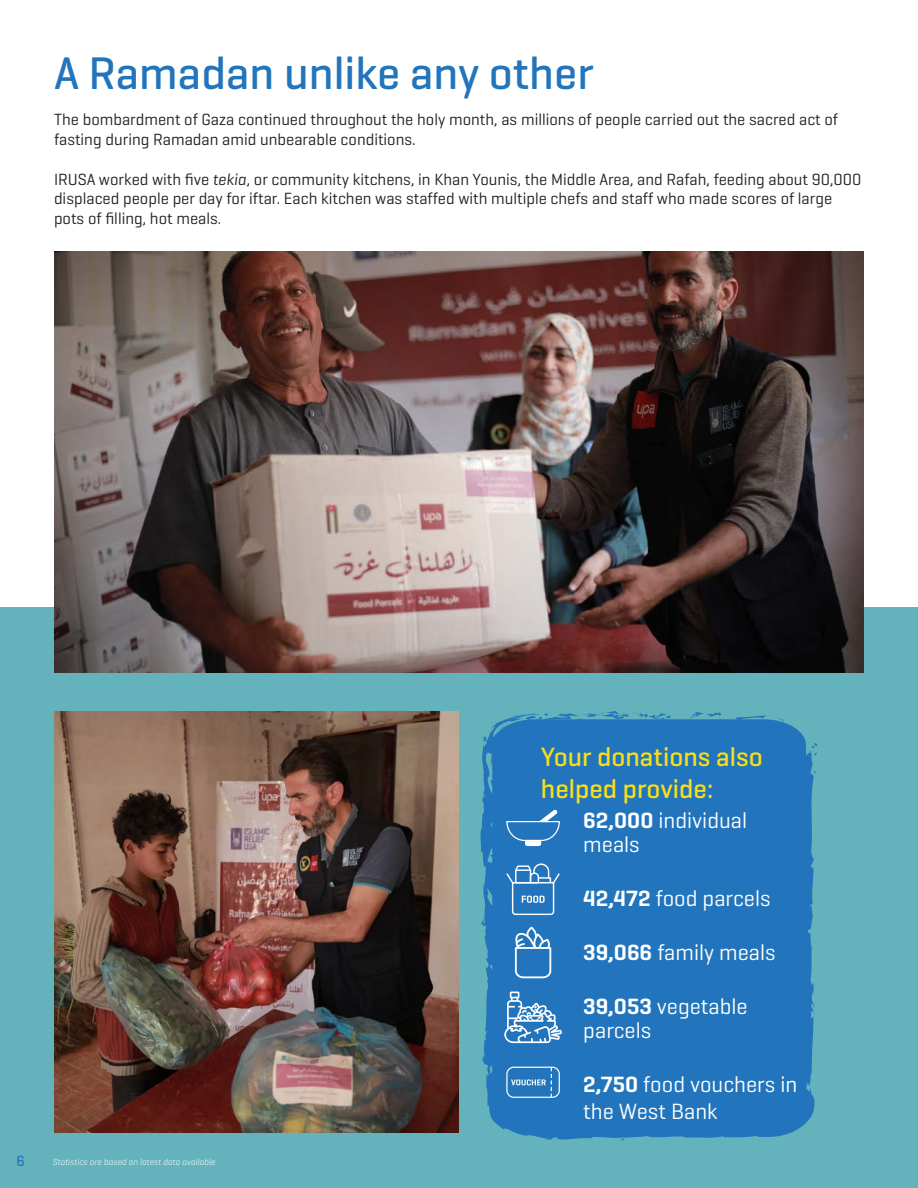
<style>
.page{position:relative;width:918px;height:1188px;background:#fff}
.page>*{position:absolute;margin:0;border:0;box-sizing:border-box;transform-origin:0 0}
.t1{font:500 46.5px "Geogrotesque";color:#2275bc}
.t2{font:500 27px/32.4px "Geogrotesque";color:#f8df19}
.t3{font:22.5px/24px "Geogrotesque";color:#fff}
.t4{font:16.5px/19.8px "Geogrotesque";color:#231f20}
.t5{font:500 15px "Geogrotesque";color:#2275bc}
.t6{font:italic 300 9px "Geogrotesque";color:#fff}
.s1{font-style:italic}
.s2{font-weight:600}
</style>
<div class="page">
<div style="left:0;top:608px;width:918px;height:580px;background:#64b2bb"></div>
<img style="left:54px;top:252px;width:810px;height:421px">
<img style="left:54px;top:711px;width:405px;height:421px">
<hr style="left:917px;top:0;width:1px;height:608px;background:#c8e9ef">
<div style="left:480px;top:713px;width:335px;height:427px;background:#2275bc"></div>
<svg style="left:492px;top:1068px;width:9px;height:9px"></svg>
<svg style="left:763px;top:1126px;width:3px;height:4px"></svg>
<svg style="left:526px;top:711px;width:147px;height:11px"></svg>
<svg style="left:483px;top:715px;width:37px;height:28px"></svg>
<svg style="left:481px;top:775px;width:18px;height:28px"></svg>
<svg style="left:812px;top:741px;width:5px;height:15px"></svg>
<svg style="left:552px;top:1126px;width:6px;height:3px"></svg>
<svg style="left:631px;top:1127px;width:9px;height:4px"></svg>
<svg style="left:702px;top:1125px;width:10px;height:7px"></svg>
<svg style="left:511px;top:1069px;width:41px;height:27px"></svg>
<div style="left:506px;top:1067px;width:54px;height:31px;border:1px solid #fff;border-radius:7px"></div>
<svg style="left:504px;top:992px;width:58px;height:51px;background:#619ccf"></svg>
<svg style="left:490px;top:810px;width:70px;height:168px;background:#3983c2"></svg>
<h1 class="t1" style="left:54px;top:44px;width:541px">A Ramadan unlike any other</h1>
<p class="t4" style="left:54px;top:109px;width:786px">The bombardment of Gaza continued throughout the holy month, as millions of people carried out the sacred act of fasting during Ramadan amid unbearable conditions.</p>
<p class="t4" style="left:54px;top:169px;width:809px">IRUSA worked with five <span class="s1">tekia</span>, or community kitchens, in Khan Younis, the Middle Area, and Rafah, feeding about 90,000 displaced people per day for iftar. Each kitchen was staffed with multiple chefs and staff who made scores of large pots of filling, hot meals.</p>
<p class="t5" style="left:16px;top:1152px;width:10px">6</p>
<p class="t6" style="left:53px;top:1156px;width:164px">Statistics are based on latest data available</p>
<h2 class="t2" style="left:541px;top:740px;width:224px">Your donations also helped provide:</h2>
<h3 class="t3" style="left:583px;top:808px;width:165px"><span class="s2">62,000</span> individual meals</h3>
<h3 class="t3" style="left:583px;top:886px;width:189px"><span class="s2">42,472</span> food parcels</h3>
<h3 class="t3" style="left:583px;top:940px;width:194px"><span class="s2">39,066</span> family meals</h3>
<h3 class="t3" style="left:583px;top:994px;width:166px"><span class="s2">39,053</span> vegetable parcels</h3>
<h3 class="t3" style="left:583px;top:1071px;width:216px;line-height:27px"><span class="s2">2,750</span> food vouchers in the West Bank</h3>
</div>
